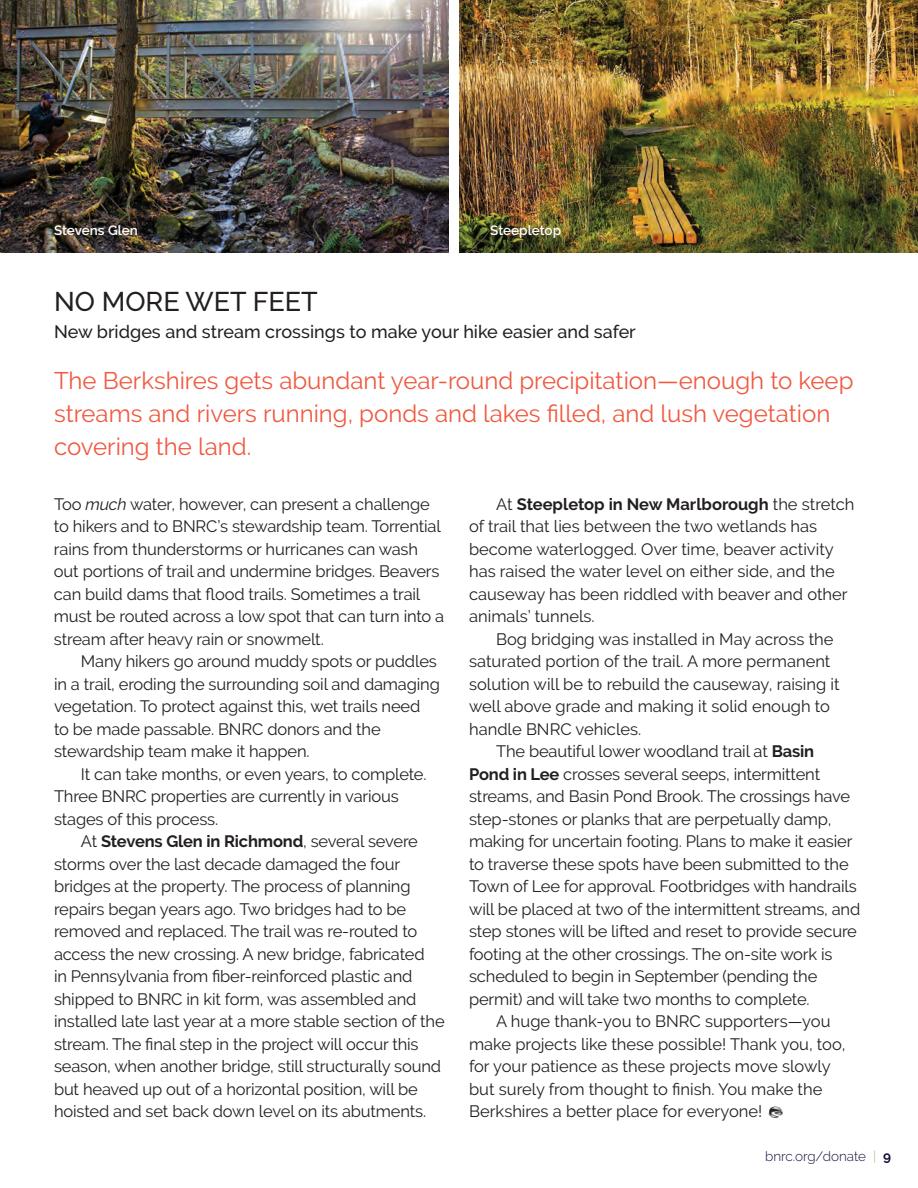
<style>
.page{position:relative;width:918px;height:1188px;background:#fff}
.page>*{position:absolute;margin:0;border:0;box-sizing:border-box;transform-origin:0 0}
.Headline{font:500 27px "Raleway";color:#231f20}
.Intro{font:24px/33px "Raleway";color:#f05940}
.subhead{font:500 18px "Raleway";color:#231f20}
.Text{font:16.5px/22.5px "Raleway";letter-spacing:-.01em;color:#231f20}
.t1{font:600 13.5px "Raleway";color:#fff}
.t2{font:300 13.5px "Raleway";color:#14123d}
.s1{font-style:italic}
.s2{font-weight:700}
.s3{color:#94c67a}
</style>
<div class="page">
<img style="left:768px;top:1106px;width:15px;height:12px">
<img style="left:459px;top:0;width:459px;height:253px">
<img style="left:0;top:0;width:449px;height:253px">
<p class="t1" style="left:54px;top:223px;width:85px">Stevens Glen</p>
<p class="t1" style="left:490px;top:223px;width:72px">Steepletop</p>
<p class="Headline" style="left:54px;top:286px;width:265px">NO MORE WET FEET</p>
<p class="subhead" style="left:54px;top:321px;width:583px">New bridges and stream crossings to make your hike easier and safer</p>
<p class="Intro" style="left:54px;top:364px;width:801px">The Berkshires gets abundant year-round precipitation—enough to keep streams and rivers running, ponds and lakes filled, and lush vegetation covering the land.</p>
<p class="Text" style="left:54px;top:493px;width:392px">Too <span class="s1">much</span> water, however, can present a challenge to hikers and to BNRC’s stewardship team. Torrential rains from thunderstorms or hurricanes can wash out portions of trail and undermine bridges. Beavers can build dams that flood trails. Sometimes a trail must be routed across a low spot that can turn into a stream after heavy rain or snowmelt.</p>
<p class="Text" style="left:54px;top:650px;width:387px;text-indent:27px">Many hikers go around muddy spots or puddles in a trail, eroding the surrounding soil and damaging vegetation. To protect against this, wet trails need<br>to be made passable. BNRC donors and the stewardship team make it happen.</p>
<p class="Text" style="left:54px;top:763px;width:374px;text-indent:27px">It can take months, or even years, to complete.<br>Three BNRC properties are currently in various stages of this process.</p>
<p class="Text" style="left:54px;top:830px;width:392px;text-indent:27px">At <span class="s2">Stevens Glen in Richmond</span>, several severe storms over the last decade damaged the four bridges at the property. The process of planning repairs began years ago. Two bridges had to be removed and replaced. The trail was re-routed to access the new crossing. A new bridge, fabricated<br>in Pennsylvania from fiber-reinforced plastic and shipped to BNRC in kit form, was assembled and installed late last year at a more stable section of the stream. The final step in the project will occur this season, when another bridge, still structurally sound but heaved up out of a horizontal position, will be hoisted and set back down level on its abutments.</p>
<p class="Text" style="left:469px;top:493px;width:387px;text-indent:27px">At <span class="s2">Steepletop in New Marlborough</span> the stretch of trail that lies between the two wetlands has become waterlogged. Over time, beaver activity has raised the water level on either side, and the causeway has been riddled with beaver and other animals’ tunnels.</p>
<p class="Text" style="left:469px;top:628px;width:372px;text-indent:27px">Bog bridging was installed in May across the saturated portion of the trail. A more permanent solution will be to rebuild the causeway, raising it well above grade and making it solid enough to handle BNRC vehicles.</p>
<p class="Text" style="left:469px;top:740px;width:393px;text-indent:27px">The beautiful lower woodland trail at <span class="s2">Basin<br>Pond in Lee</span> crosses several seeps, intermittent streams, and Basin Pond Brook. The crossings have step-stones or planks that are perpetually damp, making for uncertain footing. Plans to make it easier to traverse these spots have been submitted to the Town of Lee for approval. Footbridges with handrails will be placed at two of the intermittent streams, and step stones will be lifted and reset to provide secure footing at the other crossings. The on-site work is scheduled to begin in September (pending the permit) and will take two months to complete.</p>
<p class="Text" style="left:469px;top:1010px;width:378px;text-indent:27px">A huge thank-you to BNRC supporters—you make projects like these possible! Thank you, too, for your patience as these projects move slowly but surely from thought to finish. You make the Berkshires a better place for everyone!</p>
<p class="t2" style="left:765px;top:1148px;width:127px">bnrc.org/donate <span class="s3">|</span> <span class="s2">9</span></p>
</div>
